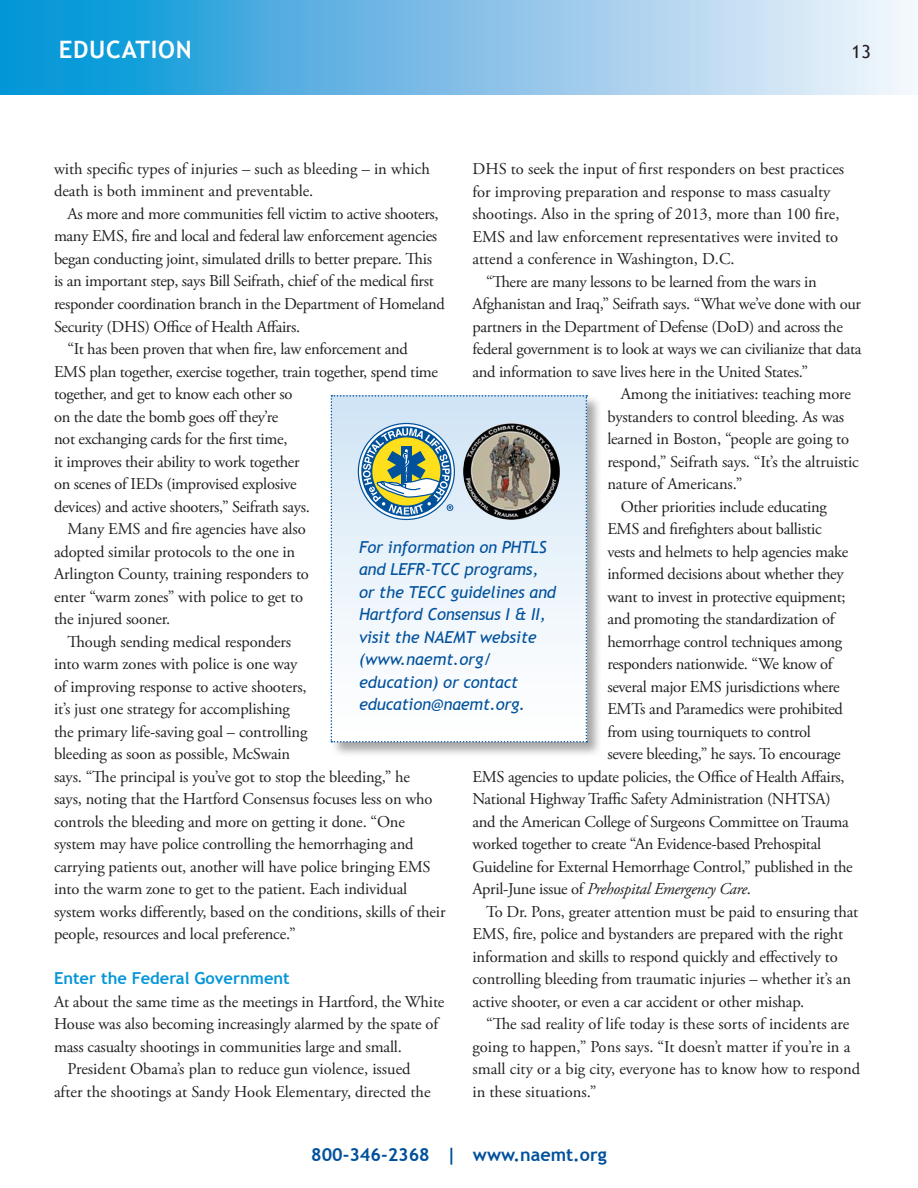
<style>
.page{position:relative;width:918px;height:1188px;background:#fff}
.page>*{position:absolute;margin:0;border:0;box-sizing:border-box;transform-origin:0 0}
.t1{font:700 24px "Trebuchet MS";letter-spacing:.03em;color:#fff}
.t2{font:700 18px "Trebuchet MS";color:#01519b}
.t3{font:18px "Trebuchet MS";color:#231f20}
.Normal_-_No_Indent{font:16.5px/22.5px "Adobe Garamond Pro";letter-spacing:-.01em;color:#231f20}
.t4{font:italic 16.5px/22.5px "Trebuchet MS";letter-spacing:-.01em;color:#01519b}
.t5{font:italic 16.5px "Adobe Garamond Pro";letter-spacing:-.02em;color:#231f20}
.Heading_2{font:700 16.5px "Trebuchet MS";color:#0696d7}
.s1{font-style:normal}
</style>
<div class="page">
<svg style="left:0;top:0;width:916px;height:95px;background:#7cc1e7"></svg>
<div style="left:331px;top:395px;width:271px;height:363px;background:#231f20;opacity:.4"></div>
<svg style="left:331px;top:395px;width:256px;height:347px"></svg>
<img style="left:463px;top:423px;width:97px;height:97px;border-radius:49px">
<p class="t1" style="left:59px;top:35px;width:134px">EDUCATION</p>
<p class="t3" style="left:851px;top:41px;width:21px">13</p>
<p class="Normal_-_No_Indent" style="left:54px;top:158px;width:377px">with specific types of injuries – such as bleeding – in which death is both imminent and preventable.</p>
<p class="Normal_-_No_Indent" style="left:54px;top:203px;width:392px;text-indent:13px">As more and more communities fell victim to active shooters, many EMS, fire and local and federal law enforcement agencies began conducting joint, simulated drills to better prepare. This is an important step, says Bill Seifrath, chief of the medical first responder coordination branch in the Department of Homeland Security (DHS) Office of Health Affairs.</p>
<p class="Normal_-_No_Indent" style="left:54px;top:338px;width:386px;text-indent:13px">“It has been proven that when fire, law enforcement and EMS plan together, exercise together, train together, spend time together, and get to know each other so<br>on the date the bomb goes off they’re<br>not exchanging cards for the first time,<br>it improves their ability to work together<br>on scenes of IEDs (improvised explosive<br>devices) and active shooters,” Seifrath says.</p>
<p class="Normal_-_No_Indent" style="left:54px;top:518px;width:256px;text-indent:13px">Many EMS and fire agencies have also adopted similar protocols to the one in Arlington County, training responders to enter “warm zones” with police to get to the injured sooner.</p>
<p class="Normal_-_No_Indent" style="left:54px;top:631px;width:393px;text-indent:13px">Though sending medical responders<br>into warm zones with police is one way<br>of improving response to active shooters,<br>it’s just one strategy for accomplishing<br>the primary life-saving goal – controlling<br>bleeding as soon as possible, McSwain<br>says. “The principal is you’ve got to stop the bleeding,” he<br>says, noting that the Hartford Consensus focuses less on who controls the bleeding and more on getting it done. “One system may have police controlling the hemorrhaging and carrying patients out, another will have police bringing EMS into the warm zone to get to the patient. Each individual system works differently, based on the conditions, skills of their people, resources and local preference.”</p>
<p class="Heading_2" style="left:54px;top:968px;width:237px">Enter the Federal Government</p>
<p class="Normal_-_No_Indent" style="left:54px;top:991px;width:392px">At about the same time as the meetings in Hartford, the White<br>House was also becoming increasingly alarmed by the spate of mass casualty shootings in communities large and small.</p>
<p class="Normal_-_No_Indent" style="left:54px;top:1058px;width:378px;text-align:center">President Obama’s plan to reduce gun violence, issued<br>after the shootings at Sandy Hook Elementary, directed the</p>
<p class="Normal_-_No_Indent" style="left:473px;top:158px;width:373px">DHS to seek the input of first responders on best practices for improving preparation and response to mass casualty shootings. Also in the spring of 2013, more than 100 fire, EMS and law enforcement representatives were invited to attend a conference in Washington, D.C.</p>
<p class="Normal_-_No_Indent" style="left:473px;top:271px;width:391px;text-indent:13px">“There are many lessons to be learned from the wars in Afghanistan and Iraq,” Seifrath says. “What we’ve done with our partners in the Department of Defense (DoD) and across the federal government is to look at ways we can civilianize that data and information to save lives here in the United States.”</p>
<p class="Normal_-_No_Indent" style="left:607px;top:383px;width:253px;text-indent:13px">Among the initiatives: teaching more bystanders to control bleeding. As was learned in Boston, “people are going to respond,” Seifrath says. “It’s the altruistic nature of Americans.”</p>
<p class="Normal_-_No_Indent" style="left:621px;top:496px;width:208px">Other priorities include educating</p>
<p class="Normal_-_No_Indent" style="left:607px;top:518px;width:216px">EMS and firefighters about ballistic</p>
<p class="Normal_-_No_Indent" style="left:607px;top:541px;width:242px">vests and helmets to help agencies make</p>
<p class="Normal_-_No_Indent" style="left:607px;top:563px;width:238px">informed decisions about whether they</p>
<p class="Normal_-_No_Indent" style="left:607px;top:586px;width:240px">want to invest in protective equipment;</p>
<p class="Normal_-_No_Indent" style="left:607px;top:608px;width:229px">and promoting the standardization of</p>
<p class="Normal_-_No_Indent" style="left:607px;top:631px;width:236px">hemorrhage control techniques among</p>
<p class="Normal_-_No_Indent" style="left:607px;top:653px;width:227px">responders nationwide. “We know of</p>
<p class="Normal_-_No_Indent" style="left:607px;top:676px;width:234px">several major EMS jurisdictions where</p>
<p class="Normal_-_No_Indent" style="left:607px;top:698px;width:237px">EMTs and Paramedics were prohibited</p>
<p class="Normal_-_No_Indent" style="left:607px;top:721px;width:205px">from using tourniquets to control</p>
<p class="Normal_-_No_Indent" style="left:607px;top:743px;width:235px">severe bleeding,” he says. To encourage</p>
<p class="Normal_-_No_Indent" style="left:473px;top:766px;width:374px">EMS agencies to update policies, the Office of Health Affairs,</p>
<p class="Normal_-_No_Indent" style="left:473px;top:788px;width:360px">National Highway Traffic Safety Administration (NHTSA)</p>
<p class="Normal_-_No_Indent" style="left:473px;top:811px;width:378px">and the American College of Surgeons Committee on Trauma</p>
<p class="Normal_-_No_Indent" style="left:473px;top:833px;width:350px">worked together to create “An Evidence-based Prehospital</p>
<p class="Normal_-_No_Indent" style="left:473px;top:856px;width:382px">Guideline for External Hemorrhage Control,” published in the</p>
<p class="t5" style="left:473px;top:879px;width:280px"><span class="s1">April-June issue of</span> Prehospital Emergency Care<span class="s1">.</span></p>
<p class="Normal_-_No_Indent" style="left:473px;top:901px;width:387px;text-indent:13px">To Dr. Pons, greater attention must be paid to ensuring that EMS, fire, police and bystanders are prepared with the right information and skills to respond quickly and effectively to controlling bleeding from traumatic injuries – whether it’s an active shooter, or even a car accident or other mishap.</p>
<p class="Normal_-_No_Indent" style="left:473px;top:1014px;width:389px;text-indent:13px">“The sad reality of life today is these sorts of incidents are going to happen,” Pons says. “It doesn’t matter if you’re in a small city or a big city, everyone has to know how to respond in these situations.”</p>
<p class="t4" style="left:359px;top:536px;width:198px">For information on PHTLS and LEFR-TCC programs, or the TECC guidelines and<br>Hartford Consensus I &amp; II, visit the NAEMT website (www.naemt.org/ education) or contact education@naemt.org.</p>
<p class="t2" style="left:311px;top:1143px;width:297px">800-346-2368 | www.naemt.org</p>
</div>
